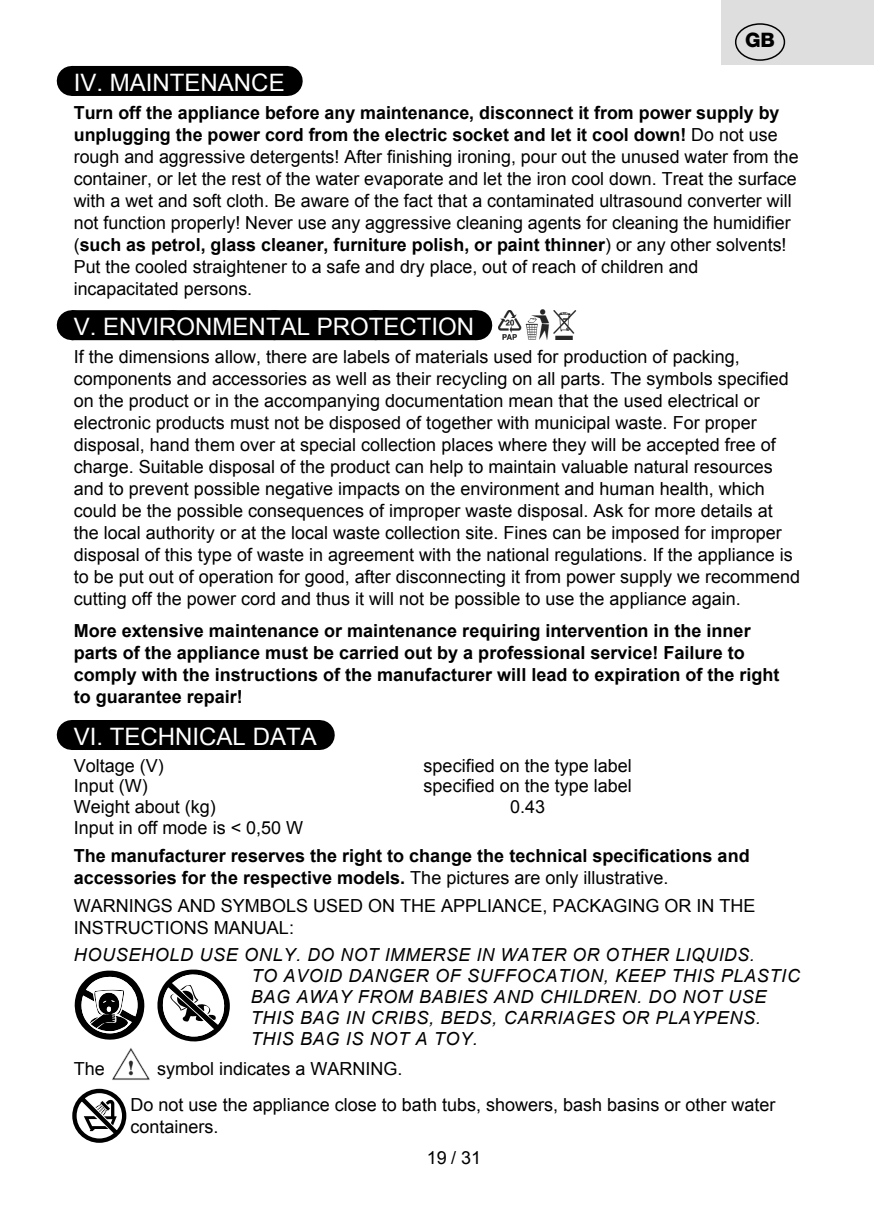
<style>
.page{position:relative;width:874px;height:1225px;background:#fff}
.page>*{position:absolute;margin:0;border:0;box-sizing:border-box;transform-origin:0 0}
.t1{font:24px "Arial";color:#fff}
.t2{font:800 20px "Helvetica Neue OT";color:#000}
.t3{font:18px/22px "Arial";color:#000}
.t4{font:700 18px/22px "Arial";color:#000}
.t5{font:italic 18px/21px "Arial";letter-spacing:.035em;color:#000}
.s1{font-weight:700}
.s2{font-weight:400}
</style>
<div class="page">
<svg style="left:93px;top:1112px;width:34px;height:31px"></svg>
<svg style="left:72px;top:1088px;width:54px;height:54px"></svg>
<div style="left:72px;top:66px;width:214px;height:30px;background:#000"></div>
<hr style="left:286px;top:66px;width:1px;height:30px;background:#000">
<div style="left:72px;top:310px;width:404px;height:30px;background:#000"></div>
<svg style="left:173px;top:310px;width:252px;height:1px"></svg>
<hr style="left:476px;top:310px;width:1px;height:30px;background:#000">
<div style="left:72px;top:720px;width:246px;height:30px;background:#000"></div>
<hr style="left:318px;top:720px;width:1px;height:30px;background:#000">
<svg style="left:157px;top:969px;width:73px;height:73px"></svg>
<svg style="left:74px;top:970px;width:71px;height:70px"></svg>
<img style="left:112px;top:1048px;width:38px;height:32px">
<img style="left:498px;top:309px;width:79px;height:30px">
<div style="left:721px;top:0;width:152px;height:65px;background:#dedede"></div>
<div style="left:734px;top:23px;width:50px;height:38px;border:1px solid #000;border-radius:50%"></div>
<p class="t2" style="left:744px;top:28px;width:31px">GB</p>
<h1 class="t1" style="left:74px;top:66px;width:212px">IV. MAINTENANCE</h1>
<p class="t3" style="left:74px;top:101px;width:726px"><span class="s1">Turn off the appliance before any maintenance, disconnect it from power supply by unplugging the power cord from the electric socket and let it cool down!</span> Do not use rough and aggressive detergents! After finishing ironing, pour out the unused water from the container, or let the rest of the water evaporate and let the iron cool down. Treat the surface with a wet and soft cloth. Be aware of the fact that a contaminated ultrasound converter will not function properly! Never use any aggressive cleaning agents for cleaning the humidifier (<span class="s1">such as petrol, glass cleaner, furniture polish, or paint thinner</span>) or any other solvents!<br>Put the cooled straightener to a safe and dry place, out of reach of children and incapacitated persons.</p>
<h1 class="t1" style="left:74px;top:310px;width:402px">V. ENVIRONMENTAL PROTECTION</h1>
<p class="t3" style="left:74px;top:346px;width:727px">If the dimensions allow, there are labels of materials used for production of packing, components and accessories as well as their recycling on all parts. The symbols specified on the product or in the accompanying documentation mean that the used electrical or electronic products must not be disposed of together with municipal waste. For proper disposal, hand them over at special collection places where they will be accepted free of charge. Suitable disposal of the product can help to maintain valuable natural resources and to prevent possible negative impacts on the environment and human health, which could be the possible consequences of improper waste disposal. Ask for more details at the local authority or at the local waste collection site. Fines can be imposed for improper disposal of this type of waste in agreement with the national regulations. If the appliance is to be put out of operation for good, after disconnecting it from power supply we recommend cutting off the power cord and thus it will not be possible to use the appliance again.</p>
<p class="t4" style="left:74px;top:620px;width:707px">More extensive maintenance or maintenance requiring intervention in the inner parts of the appliance must be carried out by a professional service! Failure to comply with the instructions of the manufacturer will lead to expiration of the right to guarantee repair!</p>
<h1 class="t1" style="left:74px;top:720px;width:244px">VI. TECHNICAL DATA</h1>
<p class="t3" style="left:74px;top:754px;width:92px">Voltage (V)</p>
<p class="t3" style="left:423px;top:754px;width:210px">specified on the type label</p>
<p class="t3" style="left:74px;top:774px;width:76px">Input (W)</p>
<p class="t3" style="left:423px;top:774px;width:210px">specified on the type label</p>
<p class="t3" style="left:74px;top:795px;width:144px">Weight about (kg)</p>
<p class="t3" style="left:510px;top:795px;width:37px">0.43</p>
<p class="t3" style="left:74px;top:817px;width:231px">Input in off mode is &lt; 0,50 W</p>
<p class="t4" style="left:74px;top:845px;width:677px">The manufacturer reserves the right to change the technical specifications and accessories for the respective models. <span class="s2">The pictures are only illustrative.</span></p>
<p class="t3" style="left:74px;top:894px;width:683px">WARNINGS AND SYMBOLS USED ON THE APPLIANCE, PACKAGING OR IN THE<br>INSTRUCTIONS MANUAL:</p>
<p class="t5" style="left:250px;top:944px;width:550px;text-indent:-177px">HOUSEHOLD USE ONLY. DO NOT IMMERSE IN WATER OR OTHER LIQUIDS.<br>TO AVOID DANGER OF SUFFOCATION, KEEP THIS PLASTIC BAG AWAY FROM BABIES AND CHILDREN. DO NOT USE THIS BAG IN CRIBS, BEDS, CARRIAGES OR PLAYPENS.<br>THIS BAG IS NOT A TOY.</p>
<p class="t3" style="left:74px;top:1057px;width:33px">The</p>
<p class="t3" style="left:157px;top:1057px;width:247px">symbol indicates a WARNING.</p>
<p class="t3" style="left:130px;top:1094px;width:646px">Do not use the appliance close to bath tubs, showers, bash basins or other water containers.</p>
<p class="t3" style="left:427px;top:1147px;width:56px">19 / 31</p>
</div>
